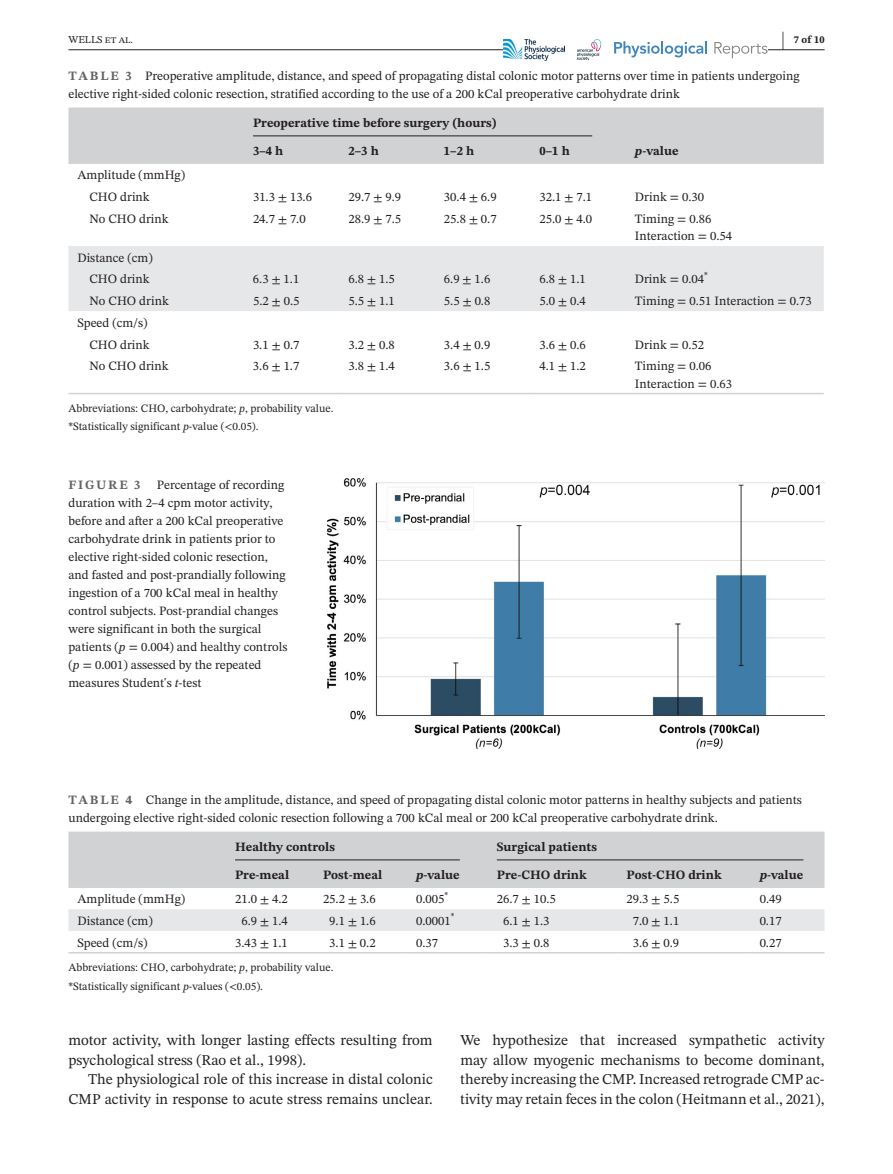
<style>
.page{position:relative;width:893px;height:1174px;background:#fff}
.page>*{position:absolute;margin:0;border:0;box-sizing:border-box;transform-origin:0 0}
.t1{font:700 21px "STIX Two Text";color:#231f20;scale:.42 1}
.t2{font:15px/19.5px "STIX Two Text";color:#231f20}
.t3{font:12.75px/18px "STIX Two Text";color:#231f20}
.t4{font:700 12.75px "STIX Two Text";color:#231f20}
.t5{font:700 12.75px "STIX Two Text";letter-spacing:.14em;color:#636366}
.t6{font:11.25px/18px "STIX Two Text";color:#231f20}
.t7{font:10.5px "STIX Two Text";color:#231f20}
.t8{font:700 10.5px "STIX Two Text";color:#231f20}
.t9{font:8.85px "STIX Two Text";color:#231f20}
.s1{font-weight:700;color:#636366}
.s2{font-style:italic}
</style>
<div class="page">
<hr style="left:68px;top:49px;width:756px;height:1px;background:#231f20">
<div style="left:503px;top:39px;width:264px;height:21px;background:#fff"></div>
<svg style="left:577px;top:39px;width:24px;height:21px"></svg>
<img style="left:503px;top:39px;width:62px;height:21px">
<svg style="left:614px;top:41px;width:93px;height:16px"></svg>
<svg style="left:714px;top:42px;width:53px;height:16px"></svg>
<div style="left:68px;top:108px;width:756px;height:56px;background:#d1d2d4"></div>
<div style="left:68px;top:246px;width:756px;height:65px;background:#e6e7e9"></div>
<hr style="left:68px;top:393px;width:176px;height:1px;background:#d1d2d4">
<hr style="left:244px;top:393px;width:95px;height:1px;background:#d1d2d4">
<hr style="left:339px;top:393px;width:96px;height:1px;background:#d1d2d4">
<hr style="left:435px;top:393px;width:95px;height:1px;background:#d1d2d4">
<hr style="left:530px;top:393px;width:96px;height:1px;background:#d1d2d4">
<hr style="left:626px;top:393px;width:198px;height:1px;background:#d1d2d4">
<hr style="left:253px;top:135px;width:339px;height:1px;background:#231f20">
<img style="left:327px;top:479px;width:497px;height:269px">
<div style="left:68px;top:831px;width:756px;height:57px;background:#d1d2d4"></div>
<div style="left:68px;top:909px;width:756px;height:22px;background:#e6e7e9"></div>
<hr style="left:68px;top:952px;width:158px;height:1px;background:#d1d2d4">
<hr style="left:226px;top:952px;width:88px;height:1px;background:#d1d2d4">
<hr style="left:314px;top:952px;width:93px;height:1px;background:#d1d2d4">
<hr style="left:407px;top:952px;width:81px;height:1px;background:#d1d2d4">
<hr style="left:488px;top:952px;width:130px;height:1px;background:#d1d2d4">
<hr style="left:618px;top:952px;width:133px;height:1px;background:#d1d2d4">
<hr style="left:751px;top:952px;width:73px;height:1px;background:#d1d2d4">
<hr style="left:235px;top:859px;width:225px;height:1px;background:#231f20">
<hr style="left:497px;top:859px;width:306px;height:1px;background:#231f20">
<h1 class="t1" style="left:782px;top:24px;width:8px">|</h1>
<p class="t7" style="left:68px;top:32px;width:66px">WELLS et al.</p>
<p class="t8" style="left:794px;top:32px;width:32px">7 of 10</p>
<p class="t3" style="left:68px;top:66px;width:733px"><span class="s1">TABLE 3</span> Preoperative amplitude, distance, and speed of propagating distal colonic motor patterns over time in patients undergoing elective right-sided colonic resection, stratified according to the use of a 200 kCal preoperative carbohydrate drink</p>
<p class="t4" style="left:253px;top:113px;width:245px">Preoperative time before surgery (hours)</p>
<p class="t4" style="left:253px;top:141px;width:32px">3–4 h</p>
<p class="t4" style="left:348px;top:141px;width:32px">2–3 h</p>
<p class="t4" style="left:444px;top:141px;width:32px">1–2 h</p>
<p class="t4" style="left:539px;top:141px;width:32px">0–1 h</p>
<p class="t4" style="left:635px;top:141px;width:45px"><span class="s2">p</span>-value</p>
<p class="t3" style="left:89px;top:164px;width:97px;line-height:21.8px;text-indent:-12px">Amplitude (mmHg)<br>CHO drink</p>
<p class="t3" style="left:253px;top:188px;width:61px">31.3 ± 13.6</p>
<p class="t3" style="left:348px;top:188px;width:54px">29.7 ± 9.9</p>
<p class="t3" style="left:444px;top:188px;width:54px">30.4 ± 6.9</p>
<p class="t3" style="left:539px;top:188px;width:54px">32.1 ± 7.1</p>
<p class="t3" style="left:635px;top:188px;width:71px">Drink = 0.30</p>
<p class="t3" style="left:89px;top:209px;width:81px">No CHO drink</p>
<p class="t3" style="left:253px;top:209px;width:54px">24.7 ± 7.0</p>
<p class="t3" style="left:348px;top:209px;width:54px">28.9 ± 7.5</p>
<p class="t3" style="left:444px;top:209px;width:54px">25.8 ± 0.7</p>
<p class="t3" style="left:539px;top:209px;width:54px">25.0 ± 4.0</p>
<p class="t3" style="left:635px;top:210px;width:99px;line-height:17.2px">Timing = 0.86<br>Interaction = 0.54</p>
<p class="t3" style="left:77px;top:246px;width:77px;line-height:21.8px;text-align:right">Distance (cm)<br>CHO drink</p>
<p class="t3" style="left:253px;top:270px;width:48px">6.3 ± 1.1</p>
<p class="t3" style="left:348px;top:270px;width:48px">6.8 ± 1.5</p>
<p class="t3" style="left:444px;top:270px;width:48px">6.9 ± 1.6</p>
<p class="t3" style="left:539px;top:270px;width:48px">6.8 ± 1.1</p>
<p class="t3" style="left:635px;top:270px;width:75px">Drink = 0.04<sup>*</sup></p>
<p class="t3" style="left:89px;top:292px;width:81px">No CHO drink</p>
<p class="t3" style="left:253px;top:292px;width:48px">5.2 ± 0.5</p>
<p class="t3" style="left:348px;top:292px;width:48px">5.5 ± 1.1</p>
<p class="t3" style="left:444px;top:292px;width:48px">5.5 ± 0.8</p>
<p class="t3" style="left:539px;top:292px;width:48px">5.0 ± 0.4</p>
<p class="t3" style="left:635px;top:292px;width:178px">Timing = 0.51 Interaction = 0.73</p>
<p class="t3" style="left:77px;top:312px;width:74px;line-height:21.8px;text-align:right">Speed (cm/s)<br>CHO drink</p>
<p class="t3" style="left:253px;top:335px;width:48px">3.1 ± 0.7</p>
<p class="t3" style="left:348px;top:335px;width:48px">3.2 ± 0.8</p>
<p class="t3" style="left:444px;top:335px;width:48px">3.4 ± 0.9</p>
<p class="t3" style="left:539px;top:335px;width:48px">3.6 ± 0.6</p>
<p class="t3" style="left:635px;top:335px;width:71px">Drink = 0.52</p>
<p class="t3" style="left:89px;top:357px;width:81px">No CHO drink</p>
<p class="t3" style="left:253px;top:357px;width:48px">3.6 ± 1.7</p>
<p class="t3" style="left:348px;top:357px;width:48px">3.8 ± 1.4</p>
<p class="t3" style="left:444px;top:357px;width:48px">3.6 ± 1.5</p>
<p class="t3" style="left:539px;top:357px;width:48px">4.1 ± 1.2</p>
<p class="t3" style="left:635px;top:357px;width:99px;line-height:17.2px">Timing = 0.06<br>Interaction = 0.63</p>
<p class="t6" style="left:68px;top:399px;width:266px">Abbreviations: CHO, carbohydrate; <span class="s2">p</span>, probability value. *Statistically significant <span class="s2">p</span>-value (&lt;0.05).</p>
<p class="t3" style="left:68px;top:475px;width:220px;text-indent:88px">Percentage of recording duration with 2–4 cpm motor activity, before and after a 200 kCal preoperative carbohydrate drink in patients prior to elective right-sided colonic resection, and fasted and post-prandially following ingestion of a 700 kCal meal in healthy control subjects. Post-prandial changes were significant in both the surgical patients (<span class="s2">p</span> = 0.004) and healthy controls (<span class="s2">p</span> = 0.001) assessed by the repeated measures Student's <span class="s2">t</span>-test</p>
<p class="t5" style="left:68px;top:475px;width:74px">FIGURE 3</p>
<p class="t3" style="left:68px;top:790px;width:735px"><span class="s1">TABLE 4</span> Change in the amplitude, distance, and speed of propagating distal colonic motor patterns in healthy subjects and patients undergoing elective right-sided colonic resection following a 700 kCal meal or 200 kCal preoperative carbohydrate drink.</p>
<p class="t4" style="left:235px;top:837px;width:101px">Healthy controls</p>
<p class="t4" style="left:497px;top:837px;width:102px">Surgical patients</p>
<p class="t4" style="left:235px;top:865px;width:56px">Pre-meal</p>
<p class="t4" style="left:323px;top:865px;width:61px">Post-meal</p>
<p class="t4" style="left:416px;top:865px;width:45px"><span class="s2">p</span>-value</p>
<p class="t4" style="left:497px;top:865px;width:92px">Pre-CHO drink</p>
<p class="t4" style="left:627px;top:865px;width:97px">Post-CHO drink</p>
<p class="t4" style="left:760px;top:865px;width:45px"><span class="s2">p</span>-value</p>
<p class="t3" style="left:77px;top:890px;width:109px">Amplitude (mmHg)</p>
<p class="t3" style="left:235px;top:890px;width:54px">21.0 ± 4.2</p>
<p class="t3" style="left:323px;top:890px;width:54px">25.2 ± 3.6</p>
<p class="t3" style="left:416px;top:890px;width:30px">0.005</p>
<p class="t9" style="left:444px;top:888px;width:5px">*</p>
<p class="t3" style="left:497px;top:890px;width:61px">26.7 ± 10.5</p>
<p class="t3" style="left:626px;top:890px;width:54px">29.3 ± 5.5</p>
<p class="t3" style="left:760px;top:890px;width:24px">0.49</p>
<p class="t3" style="left:77px;top:911px;width:77px">Distance (cm)</p>
<p class="t3" style="left:241px;top:911px;width:48px">6.9 ± 1.4</p>
<p class="t3" style="left:329px;top:911px;width:48px">9.1 ± 1.6</p>
<p class="t3" style="left:416px;top:911px;width:40px">0.0001<sup>*</sup></p>
<p class="t3" style="left:503px;top:911px;width:48px">6.1 ± 1.3</p>
<p class="t3" style="left:633px;top:911px;width:48px">7.0 ± 1.1</p>
<p class="t3" style="left:760px;top:911px;width:24px">0.17</p>
<p class="t3" style="left:77px;top:933px;width:72px">Speed (cm/s)</p>
<p class="t3" style="left:235px;top:933px;width:54px">3.43 ± 1.1</p>
<p class="t3" style="left:329px;top:933px;width:48px">3.1 ± 0.2</p>
<p class="t3" style="left:416px;top:933px;width:24px">0.37</p>
<p class="t3" style="left:503px;top:933px;width:48px">3.3 ± 0.8</p>
<p class="t3" style="left:633px;top:933px;width:48px">3.6 ± 0.9</p>
<p class="t3" style="left:760px;top:933px;width:24px">0.27</p>
<p class="t6" style="left:68px;top:958px;width:266px">Abbreviations: CHO, carbohydrate; <span class="s2">p</span>, probability value. *Statistically significant <span class="s2">p</span>-values (&lt;0.05).</p>
<p class="t2" style="left:68px;top:1030px;width:366px">motor activity, with longer lasting effects resulting from psychological stress (Rao et al., 1998).</p>
<p class="t2" style="left:69px;top:1069px;width:366px;text-align:right">The physiological role of this increase in distal colonic<br>CMP activity in response to acute stress remains unclear.</p>
<p class="t2" style="left:460px;top:1030px;width:366px;text-align:justify">We hypothesize that increased sympathetic activity may allow myogenic mechanisms to become dominant, thereby increasing the CMP. Increased retrograde CMP ac&shy;tivity may retain feces in the colon (Heitmann et al., 2021),</p>
</div>
